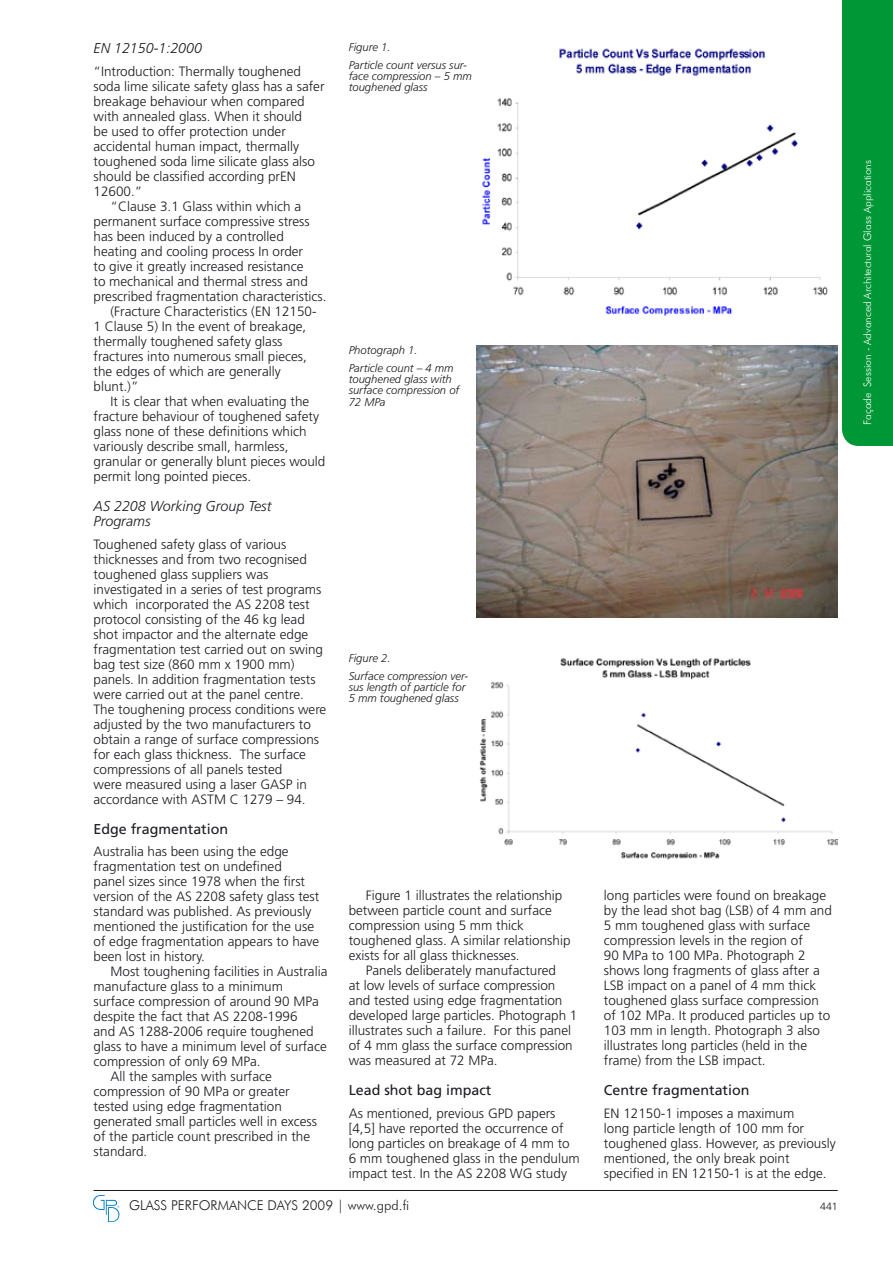
<style>
.page{position:relative;width:893px;height:1263px;background:#fff}
.page>*{position:absolute;margin:0;border:0;box-sizing:border-box;transform-origin:0 0}
.t1{font:14.25px "Frutiger";color:#1b1c20}
.t2{font:italic 300 14.25px/15px "Frutiger";color:#1b1c20}
.t3{font:300 13.5px/15px "Frutiger";color:#1b1c20}
.t4{font:300 13.5px "Futura BT";color:#1b1c20}
.t5{font:italic 300 11.25px/11.2px "Frutiger";color:#1b1c20}
.t6{font:300 10.5px "Futura BT";color:#fff}
.t7{font:300 10.5px "Frutiger";color:#1b1c20}
</style>
<div class="page">
<hr style="left:94px;top:1190px;width:744px;height:1px;background:#1b1c20">
<svg style="left:93px;top:1195px;width:26px;height:27px"></svg>
<img style="left:482px;top:48px;width:346px;height:268px">
<img style="left:476px;top:346px;width:362px;height:271px">
<img style="left:479px;top:658px;width:359px;height:202px">
<div style="left:842px;top:0;width:51px;height:446px;background:#009836"></div>
<p class="t2" style="left:94px;top:41px;width:110px">EN 12150-1:2000</p>
<p class="t3" style="left:94px;top:64px;width:209px">“Introduction: Thermally toughened</p>
<p class="t3" style="left:94px;top:79px;width:232px">soda lime silicate safety glass has a safer</p>
<p class="t3" style="left:94px;top:94px;width:213px">breakage behaviour when compared</p>
<p class="t3" style="left:94px;top:109px;width:210px">with annealed glass. When it should</p>
<p class="t3" style="left:94px;top:124px;width:194px">be used to offer protection under</p>
<p class="t3" style="left:94px;top:139px;width:207px">accidental human impact, thermally</p>
<p class="t3" style="left:94px;top:154px;width:223px">toughened soda lime silicate glass also</p>
<p class="t3" style="left:94px;top:169px;width:204px">should be classified according prEN</p>
<p class="t3" style="left:94px;top:184px;width:50px">12600.”</p>
<p class="t3" style="left:111px;top:199px;width:192px">“Clause 3.1 Glass within which a</p>
<p class="t3" style="left:94px;top:214px;width:218px">permanent surface compressive stress</p>
<p class="t3" style="left:94px;top:229px;width:192px">has been induced by a controlled</p>
<p class="t3" style="left:94px;top:244px;width:211px">heating and cooling process In order</p>
<p class="t3" style="left:94px;top:259px;width:212px">to give it greatly increased resistance</p>
<p class="t3" style="left:94px;top:274px;width:216px">to mechanical and thermal stress and</p>
<p class="t3" style="left:94px;top:289px;width:234px">prescribed fragmentation characteristics.</p>
<p class="t3" style="left:111px;top:304px;width:208px">(Fracture Characteristics (EN 12150-</p>
<p class="t3" style="left:94px;top:319px;width:214px">1 Clause 5) In the event of breakage,</p>
<p class="t3" style="left:94px;top:334px;width:191px">thermally toughened safety glass</p>
<p class="t3" style="left:94px;top:349px;width:215px">fractures into numerous small pieces,</p>
<p class="t3" style="left:94px;top:364px;width:189px">the edges of which are generally</p>
<p class="t3" style="left:94px;top:379px;width:47px">blunt.)”</p>
<p class="t3" style="left:111px;top:394px;width:200px">It is clear that when evaluating the</p>
<p class="t3" style="left:94px;top:409px;width:227px">fracture behaviour of toughened safety</p>
<p class="t3" style="left:94px;top:424px;width:215px">glass none of these definitions which</p>
<p class="t3" style="left:94px;top:439px;width:196px">variously describe small, harmless,</p>
<p class="t3" style="left:94px;top:454px;width:233px">granular or generally blunt pieces would</p>
<p class="t3" style="left:94px;top:469px;width:159px">permit long pointed pieces.</p>
<p class="t2" style="left:94px;top:499px;width:180px">AS 2208 Working Group Test<br>Programs</p>
<p class="t3" style="left:94px;top:537px;width:234px">Toughened safety glass of various thicknesses and from two recognised toughened glass suppliers was investigated in a series of test programs which incorporated the AS 2208 test protocol consisting of the 46 kg lead shot impactor and the alternate edge fragmentation test carried out on swing bag test size (860 mm x 1900 mm) panels. In addition fragmentation tests were carried out at the panel centre.<br>The toughening process conditions were adjusted by the two manufacturers to obtain a range of surface compressions for each glass thickness. The surface compressions of all panels tested<br>were measured using a laser GASP in accordance with ASTM C 1279 – 94.</p>
<p class="t1" style="left:94px;top:820px;width:136px">Edge fragmentation</p>
<p class="t3" style="left:94px;top:844px;width:227px">Australia has been using the edge fragmentation test on undefined<br>panel sizes since 1978 when the first version of the AS 2208 safety glass test standard was published. As previously mentioned the justification for the use of edge fragmentation appears to have been lost in history.</p>
<p class="t3" style="left:111px;top:964px;width:218px">Most toughening facilities in Australia</p>
<p class="t3" style="left:94px;top:979px;width:191px">manufacture glass to a minimum</p>
<p class="t3" style="left:94px;top:994px;width:227px">surface compression of around 90 MPa</p>
<p class="t3" style="left:94px;top:1009px;width:206px">despite the fact that AS 2208-1996</p>
<p class="t3" style="left:94px;top:1024px;width:222px">and AS 1288-2006 require toughened</p>
<p class="t3" style="left:94px;top:1039px;width:235px">glass to have a minimum level of surface</p>
<p class="t3" style="left:94px;top:1054px;width:169px">compression of only 69 MPa.</p>
<p class="t3" style="left:111px;top:1069px;width:163px">All the samples with surface</p>
<p class="t3" style="left:94px;top:1084px;width:198px">compression of 90 MPa or greater</p>
<p class="t3" style="left:94px;top:1099px;width:190px">tested using edge fragmentation</p>
<p class="t3" style="left:94px;top:1114px;width:225px">generated small particles well in excess</p>
<p class="t3" style="left:94px;top:1129px;width:218px">of the particle count prescribed in the</p>
<p class="t3" style="left:94px;top:1144px;width:55px">standard.</p>
<p class="t5" style="left:349px;top:38px;width:120px;line-height:17.7px">Figure 1.<br>Particle count versus sur-</p>
<p class="t5" style="left:349px;top:70px;width:125px">face compression – 5 mm toughened glass</p>
<p class="t5" style="left:349px;top:342px;width:106px;line-height:17.7px">Photograph 1.<br>Particle count – 4 mm</p>
<p class="t5" style="left:349px;top:374px;width:112px">toughened glass with surface compression of<br>72 MPa</p>
<p class="t5" style="left:349px;top:649px;width:121px;line-height:17.7px">Figure 2.<br>Surface compression ver-</p>
<p class="t5" style="left:349px;top:681px;width:118px">sus length of particle for<br>5 mm toughened glass</p>
<p class="t3" style="left:349px;top:888px;width:223px;text-indent:17px">Figure 1 illustrates the relationship between particle count and surface compression using 5 mm thick toughened glass. A similar relationship exists for all glass thicknesses.</p>
<p class="t3" style="left:349px;top:963px;width:230px;text-indent:17px">Panels deliberately manufactured<br>at low levels of surface compression and tested using edge fragmentation developed large particles. Photograph 1 illustrates such a failure. For this panel of 4 mm glass the surface compression was measured at 72 MPa.</p>
<p class="t1" style="left:349px;top:1082px;width:144px">Lead shot bag impact</p>
<p class="t3" style="left:349px;top:1106px;width:233px">As mentioned, previous GPD papers [4,5] have reported the occurrence of long particles on breakage of 4 mm to 6 mm toughened glass in the pendulum impact test. In the AS 2208 WG study</p>
<p class="t3" style="left:604px;top:888px;width:230px">long particles were found on breakage by the lead shot bag (LSB) of 4 mm and 5 mm toughened glass with surface compression levels in the region of<br>90 MPa to 100 MPa. Photograph 2 shows long fragments of glass after a LSB impact on a panel of 4 mm thick toughened glass surface compression of 102 MPa. It produced particles up to 103 mm in length. Photograph 3 also illustrates long particles (held in the frame) from the LSB impact.</p>
<p class="t1" style="left:604px;top:1082px;width:147px">Centre fragmentation</p>
<p class="t3" style="left:604px;top:1106px;width:233px">EN 12150-1 imposes a maximum<br>long particle length of 100 mm for toughened glass. However, as previously mentioned, the only break point specified in EN 12150-1 is at the edge.</p>
<p class="t4" style="left:129px;top:1197px;width:282px">GLASS PERFORMANCE DAYS 2009 | www.gpd.fi</p>
<p class="t7" style="left:820px;top:1201px;width:19px">441</p>
<p class="t6" style="left:861px;top:425px;width:266px;rotate:-90deg">Façade Session - Advanced Architectural Glass Applications</p>
</div>
